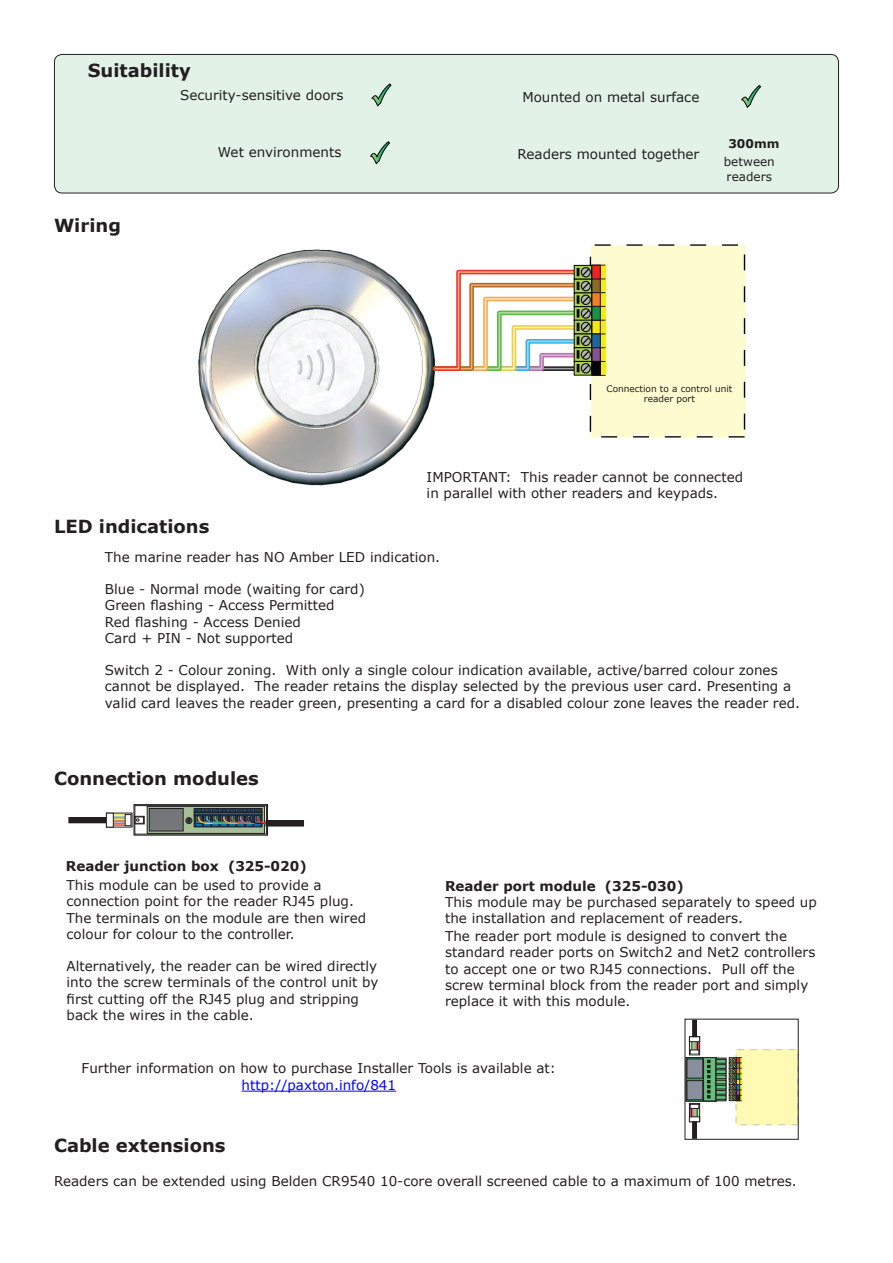
<style>
.page{position:relative;width:893px;height:1263px;background:#fff}
.page>*{position:absolute;margin:0;border:0;box-sizing:border-box;transform-origin:0 0}
.Section_title{font:700 18px "Verdana";color:#231f20}
.Text_-_9pt{font:13.5px/16.2px "Verdana";color:#231f20}
.Text_-_9pt_centre_wi{font:13.5px/16.2px "Verdana";color:#231f20;text-align:center}
.Text_-_9pt_bold_firs{font:13.5px/16.2px "Verdana";color:#231f20}
.Text_-_9pt_Right{font:13.5px "Verdana";color:#231f20}
.Text_-_9pt_bold{font:700 13.5px "Verdana";color:#231f20}
.Text_-_9pt_bold_firs-2{font:700 13.5px "Verdana";color:#231f20}
.Text_-_8pt_centre{font:12px/14.4px "Verdana";color:#231f20}
.Text_-_8pt{font:700 12px "Verdana";color:#231f20}
.Text_-_6pt_centre{font:9px/10.8px "Verdana";color:#231f20;text-align:center}
.s1{color:#00f}
</style>
<div class="page">
<img style="left:198px;top:249px;width:237px;height:237px">
<div style="left:591px;top:245px;width:154px;height:192px;background:#fdfbcf"></div>
<div style="left:590px;top:244px;width:155px;height:193px;border:1px dashed #050504"></div>
<svg style="left:431px;top:265px;width:174px;height:111px"></svg>
<div style="left:54px;top:54px;width:784px;height:139px;background:#e3f2e7;border-radius:8px"></div>
<div style="left:54px;top:54px;width:785px;height:139px;border:1px solid #231f20;border-radius:8px"></div>
<svg style="left:370px;top:141px;width:20px;height:24px"></svg>
<svg style="left:371px;top:83px;width:21px;height:24px"></svg>
<div style="left:736px;top:1050px;width:62px;height:75px;background:#fffab3"></div>
<svg style="left:688px;top:1078px;width:15px;height:2px"></svg>
<div style="left:686px;top:1057px;width:30px;height:44px;border:1px solid #231f20"></div>
<svg style="left:705px;top:1059px;width:9px;height:40px"></svg>
<div style="left:703px;top:1057px;width:13px;height:44px;border:1px solid #231f20"></div>
<svg style="left:708px;top:1060px;width:2px;height:38px"></svg>
<div style="left:687px;top:1059px;width:16px;height:19px;background:#8a8f9d"></div>
<div style="left:687px;top:1059px;width:16px;height:19px;border:1px solid #231f20"></div>
<div style="left:687px;top:1080px;width:16px;height:20px;background:#8a8f9d"></div>
<div style="left:687px;top:1080px;width:16px;height:20px;border:1px solid #231f20"></div>
<div style="left:689px;top:1036px;width:11px;height:19px;border:1px solid #231f20"></div>
<div style="left:689px;top:1036px;width:11px;height:6px;border:1px solid #231f20"></div>
<hr style="left:693px;top:1020px;width:3px;height:17px;background:#231f20">
<div style="left:692px;top:1020px;width:5px;height:17px;border:1px solid #231f20"></div>
<svg style="left:716px;top:1057px;width:26px;height:44px"></svg>
<svg style="left:690px;top:1040px;width:9px;height:14px"></svg>
<div style="left:689px;top:1103px;width:11px;height:19px;border:1px solid #231f20"></div>
<div style="left:689px;top:1116px;width:11px;height:6px;border:1px solid #231f20"></div>
<hr style="left:693px;top:1122px;width:3px;height:16px;background:#231f20">
<div style="left:692px;top:1121px;width:5px;height:17px;border:1px solid #231f20"></div>
<svg style="left:690px;top:1109px;width:9px;height:9px"></svg>
<div style="left:690px;top:1104px;width:9px;height:5px;border:1px solid #231f20"></div>
<div style="left:685px;top:1019px;width:114px;height:121px;border:1px solid #231f20"></div>
<div style="left:134px;top:804px;width:134px;height:31px;border:1px solid #231f20"></div>
<svg style="left:114px;top:815px;width:11px;height:10px"></svg>
<div style="left:69px;top:817px;width:37px;height:6px;background:#231f20"></div>
<div style="left:125px;top:814px;width:6px;height:12px;border:1px solid #231f20"></div>
<div style="left:106px;top:813px;width:8px;height:14px;border:1px solid #231f20"></div>
<svg style="left:134px;top:805px;width:144px;height:29px;background:#6c7875"></svg>
<div style="left:266px;top:821px;width:37px;height:5px;background:#231f20"></div>
<div style="left:266px;top:820px;width:38px;height:6px;border:1px solid #231f20"></div>
<hr style="left:242px;top:1091px;width:154px;height:1px;background:#00f">
<svg style="left:741px;top:84px;width:21px;height:24px"></svg>
<p class="Section_title" style="left:88px;top:59px;width:104px">Suitability</p>
<p class="Text_-_9pt_Right" style="left:180px;top:87px;width:165px">Security-sensitive doors</p>
<p class="Section_title" style="left:54px;top:214px;width:68px">Wiring</p>
<p class="Text_-_9pt_Right" style="left:218px;top:143px;width:125px">Wet environments</p>
<p class="Section_title" style="left:54px;top:515px;width:157px">LED indications</p>
<p class="Text_-_9pt_Right" style="left:522px;top:89px;width:179px">Mounted on metal surface</p>
<p class="Text_-_9pt_Right" style="left:517px;top:145px;width:183px">Readers mounted together</p>
<p class="Text_-_8pt" style="left:728px;top:136px;width:52px">300mm</p>
<p class="Text_-_8pt_centre" style="left:724px;top:154px;width:53px">between readers</p>
<p class="Text_-_6pt_centre" style="left:606px;top:383px;width:128px">Connection to a control unit reader port</p>
<p class="Text_-_9pt" style="left:427px;top:468px;width:318px">IMPORTANT: This reader cannot be connected in parallel with other readers and keypads.</p>
<p class="Text_-_9pt" style="left:105px;top:548px;width:337px">The marine reader has NO Amber LED indication.</p>
<p class="Text_-_9pt" style="left:105px;top:581px;width:261px">Blue - Normal mode (waiting for card)</p>
<p class="Text_-_9pt" style="left:105px;top:597px;width:231px">Green flashing - Access Permitted</p>
<p class="Text_-_9pt" style="left:105px;top:613px;width:198px">Red flashing - Access Denied</p>
<p class="Text_-_9pt" style="left:105px;top:629px;width:190px">Card + PIN - Not supported</p>
<p class="Text_-_9pt" style="left:105px;top:662px;width:697px">Switch 2 - Colour zoning. With only a single colour indication available, active/barred colour zones cannot be displayed. The reader retains the display selected by the previous user card. Presenting a valid card leaves the reader green, presenting a card for a disabled colour zone leaves the reader red.</p>
<p class="Section_title" style="left:54px;top:767px;width:206px">Connection modules</p>
<p class="Text_-_9pt_bold" style="left:66px;top:857px;width:242px">Reader junction box (325-020)</p>
<p class="Text_-_9pt" style="left:67px;top:877px;width:301px">This module can be used to provide a connection point for the reader RJ45 plug.<br>The terminals on the module are then wired colour for colour to the controller.</p>
<p class="Text_-_9pt" style="left:67px;top:958px;width:313px">Alternatively, the reader can be wired directly into the screw terminals of the control unit by first cutting off the RJ45 plug and stripping back the wires in the cable.</p>
<p class="Text_-_9pt_bold_firs-2" style="left:445px;top:877px;width:240px">Reader port module (325-030)</p>
<p class="Text_-_9pt_bold_firs" style="left:445px;top:893px;width:373px">This module may be purchased separately to speed up the installation and replacement of readers.</p>
<p class="Text_-_9pt" style="left:445px;top:928px;width:372px">The reader port module is designed to convert the standard reader ports on Switch2 and Net2 controllers to accept one or two RJ45 connections. Pull off the screw terminal block from the reader port and simply replace it with this module.</p>
<p class="Text_-_9pt_centre_wi" style="left:82px;top:1060px;width:476px">Further information on how to purchase Installer Tools is available at: <span class="s1">http://paxton.info/841</span></p>
<p class="Section_title" style="left:54px;top:1134px;width:173px">Cable extensions</p>
<p class="Text_-_9pt" style="left:54px;top:1172px;width:744px">Readers can be extended using Belden CR9540 10-core overall screened cable to a maximum of 100 metres.</p>
</div>
